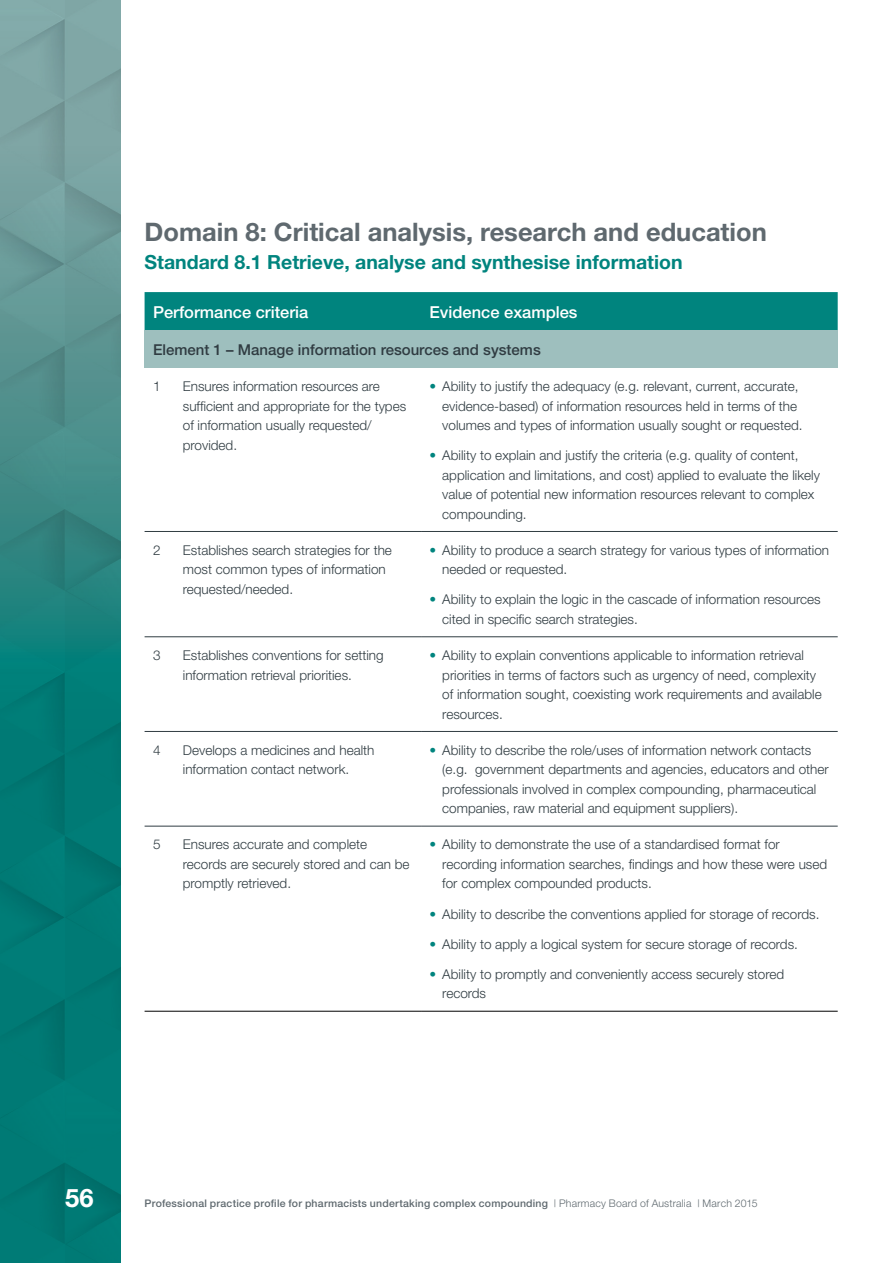
<style>
.page{position:relative;width:893px;height:1263px;background:#fff}
.page>*{position:absolute;margin:0;border:0;box-sizing:border-box;transform-origin:0 0}
.t1{font:700 25.5px "Helvetica Neue";color:#5f696f}
.t2{font:700 25.5px "Helvetica Neue";color:#fff}
.t3{font:700 19.5px "Helvetica Neue";color:#00847e}
.t4{font:500 16.5px "Helvetica Neue";color:#fff}
.t5{font:500 15px "Helvetica Neue";color:#303c42}
.t6{font:300 13.5px/19.5px "Helvetica Neue";color:#303c42}
.t7{font:500 10.5px "Helvetica Neue";letter-spacing:.02em;color:#5f696f}
.s1{color:#00847e}
.s2{font-weight:300}
</style>
<div class="page">
<img style="left:0;top:0;width:120px;height:1263px">
<div style="left:145px;top:292px;width:693px;height:38px;background:#00847e"></div>
<div style="left:145px;top:330px;width:693px;height:38px;background:#9ebfbe"></div>
<hr style="left:145px;top:531px;width:276px;height:1px;background:#303c42">
<hr style="left:421px;top:531px;width:417px;height:1px;background:#303c42">
<hr style="left:145px;top:636px;width:276px;height:1px;background:#303c42">
<hr style="left:421px;top:636px;width:417px;height:1px;background:#303c42">
<hr style="left:145px;top:731px;width:276px;height:1px;background:#303c42">
<hr style="left:421px;top:731px;width:417px;height:1px;background:#303c42">
<hr style="left:145px;top:826px;width:276px;height:1px;background:#303c42">
<hr style="left:421px;top:826px;width:417px;height:1px;background:#303c42">
<hr style="left:421px;top:1011px;width:417px;height:1px;background:#000">
<hr style="left:145px;top:1011px;width:276px;height:1px;background:#000">
<h1 class="t1" style="left:145px;top:216px;width:624px">Domain 8: Critical analysis, research and education</h1>
<h2 class="t3" style="left:145px;top:250px;width:540px">Standard 8.1 Retrieve, analyse and synthesise information</h2>
<p class="t4" style="left:153px;top:302px;width:157px">Performance criteria</p>
<p class="t4" style="left:430px;top:302px;width:149px">Evidence examples</p>
<p class="t5" style="left:153px;top:341px;width:389px">Element 1 – Manage information resources and systems</p>
<p class="t6" style="left:153px;top:376px;width:9px">1</p>
<p class="t6" style="left:183px;top:376px;width:225px">Ensures information resources are sufficient and appropriate for the types of information usually requested/ provided.</p>
<p class="t6" style="left:442px;top:376px;width:359px;text-indent:-13px"><span class="s1">•</span> Ability to justify the adequacy (e. g. relevant, current, accurate, evidence-based) of information resources held in terms of the volumes and types of information usually sought or requested.</p>
<p class="t6" style="left:442px;top:445px;width:379px;text-indent:-13px"><span class="s1">•</span> Ability to explain and justify the criteria (e. g. quality of content, application and limitations, and cost) applied to evaluate the likely value of potential new information resources relevant to complex compounding.</p>
<p class="t6" style="left:153px;top:540px;width:9px">2</p>
<p class="t6" style="left:183px;top:540px;width:211px">Establishes search strategies for the most common types of information requested/needed.</p>
<p class="t6" style="left:442px;top:540px;width:388px;text-indent:-13px"><span class="s1">•</span> Ability to produce a search strategy for various types of information needed or requested.</p>
<p class="t6" style="left:442px;top:590px;width:380px;text-indent:-13px"><span class="s1">•</span> Ability to explain the logic in the cascade of information resources cited in specific search strategies.</p>
<p class="t6" style="left:153px;top:645px;width:9px">3</p>
<p class="t6" style="left:183px;top:645px;width:202px">Establishes conventions for setting information retrieval priorities.</p>
<p class="t6" style="left:442px;top:645px;width:381px;text-indent:-13px"><span class="s1">•</span> Ability to explain conventions applicable to information retrieval priorities in terms of factors such as urgency of need, complexity of information sought, coexisting work requirements and available resources.</p>
<p class="t6" style="left:153px;top:740px;width:9px">4</p>
<p class="t6" style="left:183px;top:740px;width:193px">Develops a medicines and health information contact network.</p>
<p class="t6" style="left:442px;top:740px;width:388px;text-indent:-13px"><span class="s1">•</span> Ability to describe the role/uses of information network contacts<br>(e. g. government departments and agencies, educators and other professionals involved in complex compounding, pharmaceutical companies, raw material and equipment suppliers).</p>
<p class="t6" style="left:153px;top:834px;width:9px">5</p>
<p class="t6" style="left:183px;top:834px;width:228px">Ensures accurate and complete records are securely stored and can be promptly retrieved.</p>
<p class="t6" style="left:442px;top:834px;width:386px;text-indent:-13px"><span class="s1">•</span> Ability to demonstrate the use of a standardised format for recording information searches, findings and how these were used for complex compounded products.</p>
<p class="t6" style="left:430px;top:904px;width:389px"><span class="s1">•</span> Ability to describe the conventions applied for storage of records.</p>
<p class="t6" style="left:430px;top:934px;width:367px"><span class="s1">•</span> Ability to apply a logical system for secure storage of records.</p>
<p class="t6" style="left:442px;top:964px;width:343px;text-indent:-13px"><span class="s1">•</span> Ability to promptly and conveniently access securely stored records</p>
<h1 class="t2" style="left:65px;top:1182px;width:30px">56</h1>
<p class="t7" style="left:145px;top:1196px;width:614px">Professional practice profile for pharmacists undertaking complex compounding <span class="s2">| Pharmacy Board of Australia | March 2015</span></p>
</div>
